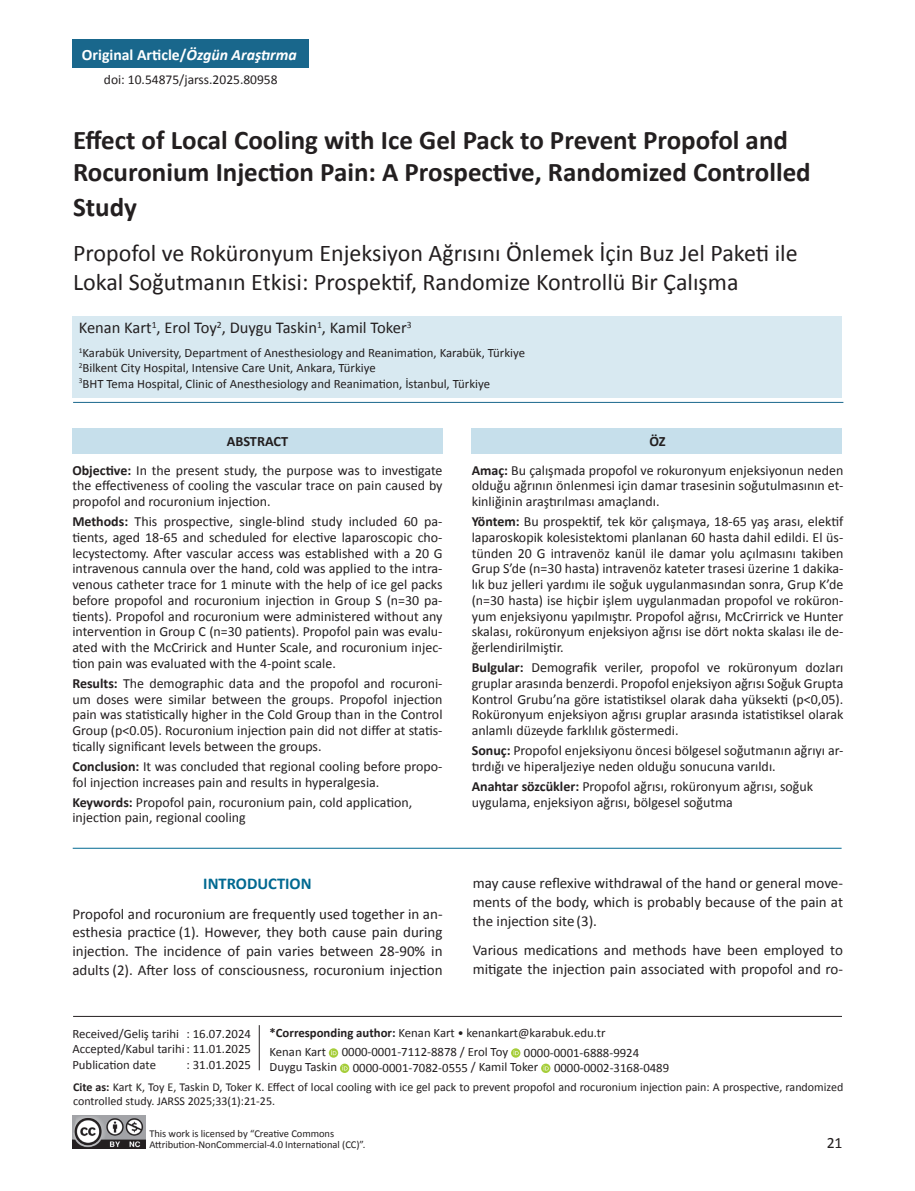
<style>
.page{position:relative;width:915px;height:1191px;background:#fff}
.page>*{position:absolute;margin:0;border:0;box-sizing:border-box;transform-origin:0 0}
.t1{font:700 27px/33.3px "Calibri";color:#231f20}
.t2{font:24px/28.5px "Calibri";color:#231f20}
.t3{font:16.5px "Calibri";color:#231f20}
.t4{font:700 16.5px "Calibri";color:#006991}
.t5{font:700 15.75px "Calibri";color:#fff}
.t6{font:15.75px "Calibri";color:#231f20}
.t7{font:15px/18.8px "Calibri";color:#231f20;text-align:justify}
.t8{font:700 14.25px "Calibri";color:#231f20}
.t9{font:13.95px/15.8px "Calibri";color:#231f20;text-align:justify}
.t10{font:13.5px "Calibri";color:#231f20}
.t11{font:12.75px/15.3px "Calibri";color:#231f20}
.t12{font:12px/14.4px "Calibri";color:#231f20}
.t13{font:10.5px/11.2px "Calibri";letter-spacing:-.005em;color:#231f20}
.s1{font-style:italic}
.s2{font-weight:700}
</style>
<div class="page">
<div style="left:72px;top:40px;width:237px;height:28px;background:#19678c"></div>
<img style="left:72px;top:1115px;width:73px;height:33px">
<hr style="left:73px;top:1016px;width:768px;height:1px;background:#231f20">
<svg style="left:329px;top:1048px;width:9px;height:9px"></svg>
<svg style="left:331px;top:1050px;width:5px;height:5px"></svg>
<svg style="left:511px;top:1048px;width:9px;height:9px"></svg>
<svg style="left:513px;top:1050px;width:5px;height:5px"></svg>
<svg style="left:340px;top:1063px;width:9px;height:10px"></svg>
<svg style="left:342px;top:1065px;width:5px;height:5px"></svg>
<svg style="left:541px;top:1063px;width:9px;height:10px"></svg>
<svg style="left:543px;top:1065px;width:5px;height:5px"></svg>
<hr style="left:259px;top:1025px;width:1px;height:45px;background:#231f20">
<div style="left:73px;top:428px;width:370px;height:26px;background:#c6dfeb"></div>
<div style="left:471px;top:428px;width:370px;height:26px;background:#c6dfeb"></div>
<hr style="left:73px;top:402px;width:770px;height:1px;background:#19678c">
<div style="left:72px;top:316px;width:769px;height:82px;background:#d8e9f1"></div>
<hr style="left:73px;top:848px;width:768px;height:1px;background:#006991">
<p class="t5" style="left:82px;top:43px;width:216px">Original Article/<span class="s1">Özgün Araştırma</span></p>
<p class="t10" style="left:104px;top:71px;width:175px">doi: 10.54875/jarss.2025.80958</p>
<h1 class="t1" style="left:73px;top:122px;width:739px">Effect of Local Cooling with Ice Gel Pack to Prevent Propofol and<br>Rocuronium Injection Pain: A Prospective, Randomized Controlled<br>Study</h1>
<h2 class="t2" style="left:73px;top:238px;width:725px">Propofol ve Roküronyum Enjeksiyon Ağrısını Önlemek İçin Buz Jel Paketi ile<br>Lokal Soğutmanın Etkisi: Prospektif, Randomize Kontrollü Bir Çalışma</h2>
<p class="t3" style="left:79px;top:317px;width:334px">Kenan Kart<sup>1</sup>, Erol Toy<sup>2</sup>, Duygu Taskin<sup>1</sup>, Kamil Toker<sup>3</sup></p>
<p class="t11" style="left:79px;top:345px;width:448px"><sup>1</sup>Karabük University, Department of Anesthesiology and Reanimation, Karabük, Türkiye<br><sup>2</sup>Bilkent City Hospital, Intensive Care Unit, Ankara, Türkiye<br><sup>3</sup>BHT Tema Hospital, Clinic of Anesthesiology and Reanimation, İstanbul, Türkiye</p>
<p class="t8" style="left:227px;top:431px;width:63px">ABSTRACT</p>
<p class="t9" style="left:72px;top:461px;width:371px"><span class="s2">Objective:</span> In the present study, the purpose was to investigate the effectiveness of cooling the vascular trace on pain caused by propofol and rocuronium injection.</p>
<p class="t9" style="left:72px;top:513px;width:371px"><span class="s2">Methods:</span> This prospective, single-blind study included 60 pa&shy;tients, aged 18-65 and scheduled for elective laparoscopic cho&shy;lecystectomy. After vascular access was established with a 20 G intravenous cannula over the hand, cold was applied to the intra&shy;venous catheter trace for 1 minute with the help of ice gel packs before propofol and rocuronium injection in Group S (n=30 pa&shy;tients). Propofol and rocuronium were administered without any intervention in Group C (n=30 patients). Propofol pain was evalu&shy;ated with the McCririck and Hunter Scale, and rocuronium injec&shy;tion pain was evaluated with the 4-point scale.</p>
<p class="t9" style="left:72px;top:675px;width:371px"><span class="s2">Results:</span> The demographic data and the propofol and rocuroni&shy;um doses were similar between the groups. Propofol injection pain was statistically higher in the Cold Group than in the Control Group (p&lt;0.05). Rocuronium injection pain did not differ at statis&shy;tically significant levels between the groups.</p>
<p class="t9" style="left:72px;top:758px;width:371px"><span class="s2">Conclusion:</span> It was concluded that regional cooling before propo&shy;fol injection increases pain and results in hyperalgesia.</p>
<p class="t9" style="left:72px;top:793px;width:341px"><span class="s2">Keywords:</span> Propofol pain, rocuronium pain, cold application, injection pain, regional cooling</p>
<p class="t4" style="left:203px;top:872px;width:110px">INTRODUCTION</p>
<p class="t7" style="left:72px;top:903px;width:371px">Propofol and rocuronium are frequently used together in an&shy;esthesia practice (1). However, they both cause pain during injection. The incidence of pain varies between 28-90% in adults (2). After loss of consciousness, rocuronium injection</p>
<p class="t8" style="left:649px;top:431px;width:18px">ÖZ</p>
<p class="t9" style="left:471px;top:461px;width:373px"><span class="s2">Amaç:</span> Bu çalışmada propofol ve rokuronyum enjeksiyonun neden olduğu ağrının önlenmesi için damar trasesinin soğutulmasının et&shy;kinliğinin araştırılması amaçlandı.</p>
<p class="t9" style="left:471px;top:513px;width:373px"><span class="s2">Yöntem:</span> Bu prospektif, tek kör çalışmaya, 18-65 yaş arası, elektif laparoskopik kolesistektomi planlanan 60 hasta dahil edildi. El üs&shy;tünden 20 G intravenöz kanül ile damar yolu açılmasını takiben Grup S’de (n=30 hasta) intravenöz kateter trasesi üzerine 1 dakika&shy;lık buz jelleri yardımı ile soğuk uygulanmasından sonra, Grup K’de (n=30 hasta) ise hiçbir işlem uygulanmadan propofol ve roküron&shy;yum enjeksiyonu yapılmıştır. Propofol ağrısı, McCrirrick ve Hunter skalası, roküronyum enjeksiyon ağrısı ise dört nokta skalası ile de&shy;ğerlendirilmiştir.</p>
<p class="t9" style="left:471px;top:659px;width:373px"><span class="s2">Bulgular:</span> Demografik veriler, propofol ve roküronyum dozları gruplar arasında benzerdi. Propofol enjeksiyon ağrısı Soğuk Grupta Kontrol Grubu’na göre istatistiksel olarak daha yüksekti (p&lt;0,05).<br>Roküronyum enjeksiyon ağrısı gruplar arasında istatistiksel olarak anlamlı düzeyde farklılık göstermedi.</p>
<p class="t9" style="left:471px;top:742px;width:373px"><span class="s2">Sonuç:</span> Propofol enjeksiyonu öncesi bölgesel soğutmanın ağrıyı ar&shy;tırdığı ve hiperaljeziye neden olduğu sonucuna varıldı.</p>
<p class="t9" style="left:471px;top:778px;width:343px"><span class="s2">Anahtar sözcükler:</span> Propofol ağrısı, roküronyum ağrısı, soğuk uygulama, enjeksiyon ağrısı, bölgesel soğutma</p>
<p class="t7" style="left:472px;top:873px;width:371px">may cause reflexive withdrawal of the hand or general move&shy;ments of the body, which is probably because of the pain at the injection site (3).</p>
<p class="t7" style="left:472px;top:940px;width:371px">Various medications and methods have been employed to mitigate the injection pain associated with propofol and ro-</p>
<p class="t11" style="left:269px;top:1022px;width:371px;line-height:19.5px"><span class="s2">*Corresponding author:</span> Kenan Kart • kenankart@karabuk.edu.tr<br>Kenan Kart 0000-0001-7112-8878 / Erol Toy 0000-0001-6888-9924</p>
<p class="t11" style="left:269px;top:1059px;width:401px">Duygu Taskin 0000-0001-7082-0555 / Kamil Toker 0000-0002-3168-0489</p>
<p class="t11" style="left:72px;top:1025px;width:180px;text-align:justify">Received/Geliş tarihi : 16.07.2024<br>Accepted/Kabul tarihi : 11.01.2025<br>Publication date</p>
<p class="t11" style="left:186px;top:1056px;width:66px">: 31.01.2025</p>
<p class="t12" style="left:73px;top:1079px;width:771px"><span class="s2">Cite as:</span> Kart K, Toy E, Taskin D, Toker K. Effect of local cooling with ice gel pack to prevent propofol and rocuronium injection pain: A prospective, randomized controlled study. JARSS 2025;33(1):21-25.</p>
<p class="t13" style="left:149px;top:1127px;width:217px">This work is licensed by “Creative Commons<br>Attribution-NonCommercial-4.0 International (CC)”.</p>
<p class="t6" style="left:826px;top:1133px;width:17px">21</p>
</div>
